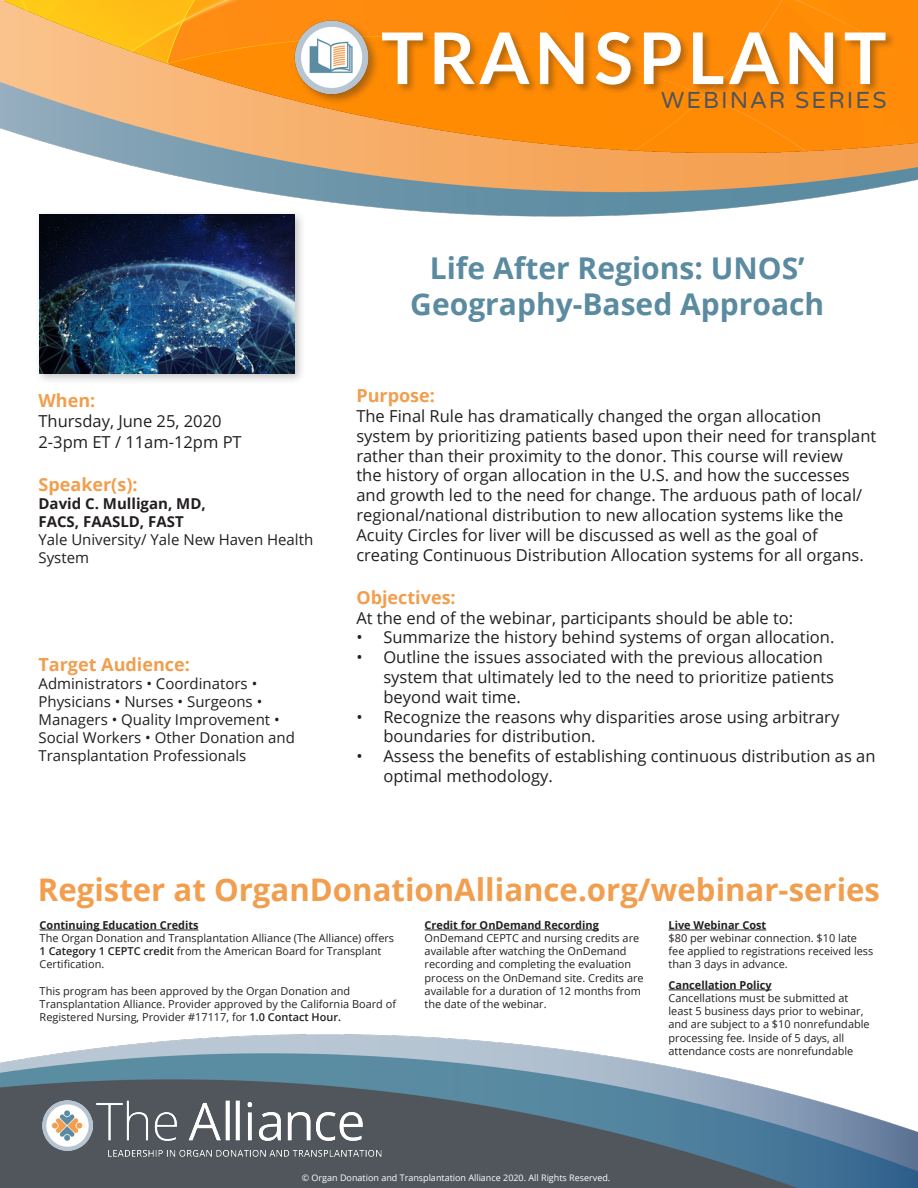
<style>
.page{position:relative;width:918px;height:1188px;background:#fff}
.page>*{position:absolute;margin:0;border:0;box-sizing:border-box;transform-origin:0 0}
.t1{font:700 71.4px "Lato";letter-spacing:.07em;color:#fff}
.t2{font:700 31.2px "Open Sans";color:#f19e4e}
.t3{font:700 30px/36px "Open Sans";color:#5b8ba1;text-align:center}
.t4{font:23.1px "Varela Round";letter-spacing:.09em;color:#50555a}
.t5{font:700 18px "Open Sans";color:#f19e4e}
.t6{font:16.5px/19.8px "Open Sans";color:#231f20}
.t7{font:15px/18px "Open Sans";color:#231f20}
.t8{font:10.95px/13px "Open Sans";color:#231f20}
.t9{font:700 10.95px "Open Sans";color:#231f20}
.t10{font:9px "Open Sans";color:#fff}
.s1{font-weight:700}
.s2{color:#f49e4d}
.s3{font-weight:600}
</style>
<div class="page">
<img style="left:0;top:0;width:918px;height:931px">
<img style="left:0;top:989px;width:918px;height:199px">
<img style="left:94px;top:1095px;width:289px;height:65px">
<img style="left:43px;top:1100px;width:50px;height:51px">
<div style="left:34px;top:209px;width:272px;height:176px;background:#231f20;opacity:.26"></div>
<img style="left:40px;top:214px;width:255px;height:160px">
<hr style="left:425px;top:930px;width:174px;height:1px;background:#231f20">
<hr style="left:669px;top:930px;width:97px;height:1px;background:#231f20">
<hr style="left:669px;top:990px;width:103px;height:1px;background:#231f20">
<div style="left:293px;top:19px;width:87px;height:86px;background:#231f20;opacity:.37"></div>
<img style="left:290px;top:18px;width:81px;height:82px">
<div style="left:380px;top:29px;width:516px;height:65px;background:#231f20;opacity:.33"></div>
<hr style="left:40px;top:930px;width:159px;height:1px;background:#231f20">
<p class="t1" style="left:381px;top:6px;width:507px">TRANSPLANT</p>
<p class="t4" style="left:661px;top:87px;width:227px">WEBINAR SERIES</p>
<p class="t5" style="left:39px;top:388px;width:58px">When:</p>
<p class="t6" style="left:39px;top:410px;width:185px">Thursday, June 25, 2020</p>
<p class="t6" style="left:39px;top:432px;width:205px">2-3pm ET / 11am-12pm PT</p>
<p class="t5" style="left:39px;top:472px;width:101px">Speaker(s):</p>
<p class="t7" style="left:39px;top:495px;width:276px"><span class="s1">David C. Mulligan, MD,<br>FACS, FAASLD, FAST<br></span>Yale University/ Yale New Haven Health<br>System</p>
<p class="t5" style="left:39px;top:652px;width:153px">Target Audience:</p>
<p class="t7" style="left:39px;top:675px;width:258px">Administrators • Coordinators • Physicians • Nurses • Surgeons • Managers • Quality Improvement • Social Workers • Other Donation and Transplantation Professionals</p>
<p class="t3" style="left:410px;top:250px;width:415px">Life After Regions: UNOS’<br>Geography-Based Approach</p>
<p class="t5" style="left:356px;top:383px;width:80px">Purpose:</p>
<p class="t6" style="left:356px;top:406px;width:522px">The Final Rule has dramatically changed the organ allocation system by prioritizing patients based upon their need for transplant rather than their proximity to the donor. This course will review<br>the history of organ allocation in the U.S. and how the successes and growth led to the need for change. The arduous path of local/ regional/national distribution to new allocation systems like the Acuity Circles for liver will be discussed as well as the goal of creating Continuous Distribution Allocation systems for all organs.</p>
<p class="t5" style="left:356px;top:585px;width:101px">Objectives:</p>
<p class="t6" style="left:356px;top:607px;width:438px">At the end of the webinar, participants should be able to:</p>
<p class="t6" style="left:356px;top:627px;width:480px">• Summarize the history behind systems of organ allocation.</p>
<p class="t6" style="left:383px;top:647px;width:452px;text-indent:-27px">• Outline the issues associated with the previous allocation system that ultimately led to the need to prioritize patients beyond wait time.</p>
<p class="t6" style="left:383px;top:706px;width:457px;text-indent:-27px">• Recognize the reasons why disparities arose using arbitrary boundaries for distribution.</p>
<p class="t6" style="left:383px;top:746px;width:494px;text-indent:-27px">• Assess the benefits of establishing continuous distribution as an optimal methodology.</p>
<p class="t2" style="left:38px;top:868px;width:844px"><span class="s2">Register at</span> OrganDonationAlliance.org/webinar-series</p>
<p class="t9" style="left:425px;top:917px;width:176px">Credit for OnDemand Recording</p>
<p class="t8" style="left:425px;top:931px;width:221px">OnDemand CEPTC and nursing credits are available after watching the OnDemand recording and completing the evaluation process on the OnDemand site. Credits are available for a duration of 12 months from the date of the webinar.</p>
<p class="t9" style="left:40px;top:917px;width:160px">Continuing Education Credits</p>
<p class="t8" style="left:40px;top:931px;width:356px">The Organ Donation and Transplantation Alliance (The Alliance) offers<br><span class="s3">1 Category 1 CEPTC credit</span> from the American Board for Transplant<br>Certification.</p>
<p class="t8" style="left:40px;top:984px;width:358px">This program has been approved by the Organ Donation and<br>Transplantation Alliance. Provider approved by the California Board of<br>Registered Nursing, Provider #17117, for <span class="s3">1.0 Contact Hour.</span></p>
<p class="t9" style="left:669px;top:917px;width:99px">Live Webinar Cost</p>
<p class="t8" style="left:669px;top:931px;width:206px">$80 per webinar connection. $10 late fee applied to registrations received less than 3 days in advance.</p>
<p class="t9" style="left:669px;top:977px;width:105px">Cancellation Policy</p>
<p class="t8" style="left:669px;top:991px;width:203px">Cancellations must be submitted at least 5 business days prior to webinar, and are subject to a $10 nonrefundable processing fee. Inside of 5 days, all attendance costs are nonrefundable</p>
<p class="t10" style="left:302px;top:1172px;width:310px">© Organ Donation and Transplantation Alliance 2020. All Rights Reserved.</p>
</div>
